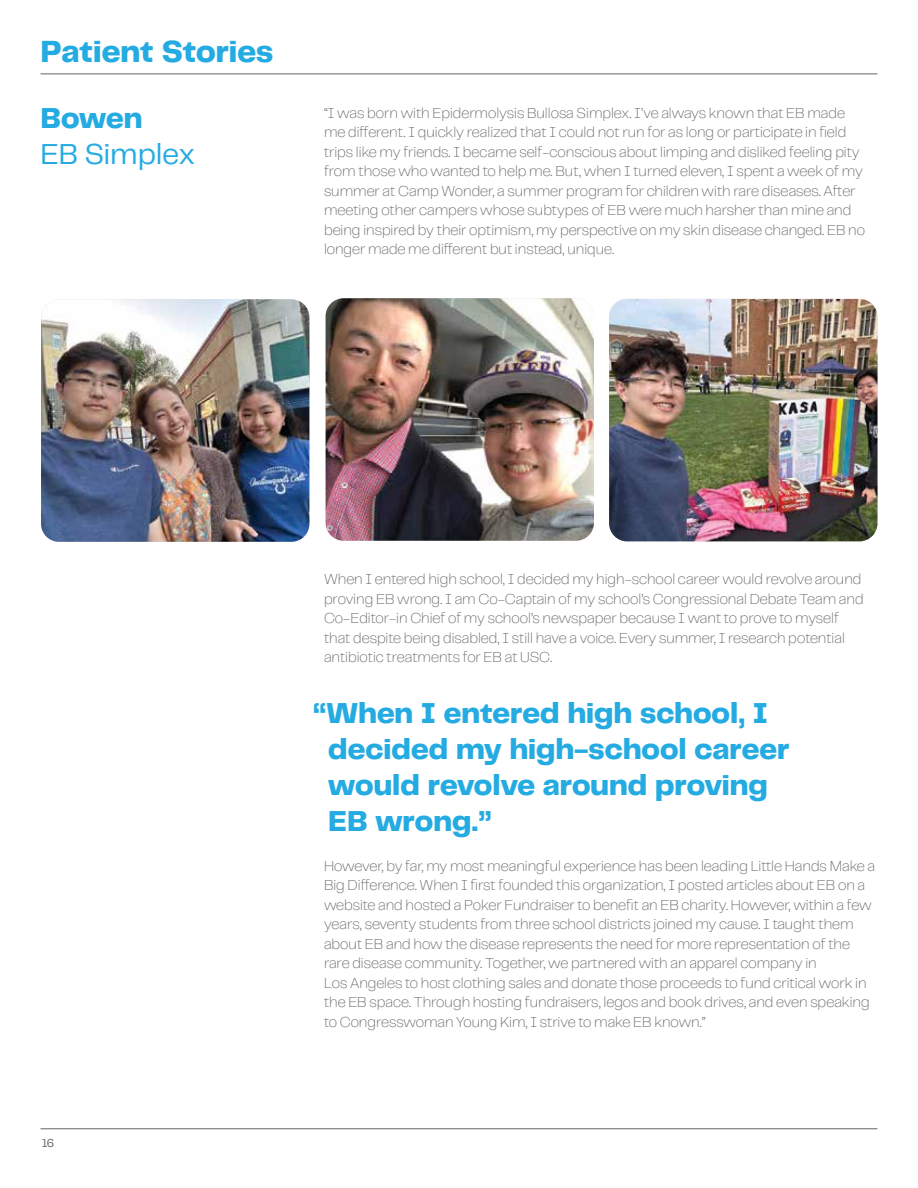
<style>
.page{position:relative;width:918px;height:1188px;background:#fff}
.page>*{position:absolute;margin:0;border:0;box-sizing:border-box;transform-origin:0 0}
.t1{font:800 31.8px "PP Telegraf";color:#24abe2}
.t2{font:800 30px/36px "PP Telegraf";color:#24abe2}
.t3{font:30px "PP Telegraf";color:#24abe2}
.t4{font:200 15px/19.5px "PP Telegraf";color:#65656a}
.t5{font:12px "PP Telegraf";color:#65656a}
</style>
<div class="page">
<hr style="left:40px;top:1129px;width:838px;height:1px;background:#65656a">
<hr style="left:40px;top:74px;width:838px;height:1px;background:#65656a">
<img style="left:326px;top:298px;width:268px;height:243px">
<img style="left:41px;top:299px;width:268px;height:243px">
<img style="left:609px;top:299px;width:269px;height:242px">
<h1 class="t1" style="left:40px;top:29px;width:234px">Patient Stories</h1>
<h2 class="t2" style="left:40px;top:99px;width:103px">Bowen</h2>
<h2 class="t3" style="left:40px;top:134px;width:156px">EB Simplex</h2>
<p class="t4" style="left:324px;top:103px;width:543px">“I was born with Epidermolysis Bullosa Simplex. I’ve always known that EB made me different. I quickly realized that I could not run for as long or participate in field trips like my friends. I became self-conscious about limping and disliked feeling pity from those who wanted to help me. But, when I turned eleven, I spent a week of my summer at Camp Wonder, a summer program for children with rare diseases. After meeting other campers whose subtypes of EB were much harsher than mine and being inspired by their optimism, my perspective on my skin disease changed. EB no longer made me different but instead, unique.</p>
<p class="t5" style="left:42px;top:1135px;width:14px">16</p>
<p class="t4" style="left:324px;top:569px;width:541px">When I entered high school, I decided my high-school career would revolve around proving EB wrong. I am Co-Captain of my school’s Congressional Debate Team and Co-Editor-in Chief of my school’s newspaper because I want to prove to myself that despite being disabled, I still have a voice. Every summer, I research potential antibiotic treatments for EB at USC.</p>
<h2 class="t2" style="left:328px;top:695px;width:463px;text-indent:-15px">“When I entered high school, I decided my high-school career would revolve around proving<br>EB wrong.”</h2>
<p class="t4" style="left:324px;top:856px;width:553px">However, by far, my most meaningful experience has been leading Little Hands Make a Big Difference. When I first founded this organization, I posted articles about EB on a website and hosted a Poker Fundraiser to benefit an EB charity. However, within a few years, seventy students from three school districts joined my cause. I taught them about EB and how the disease represents the need for more representation of the rare disease community. Together, we partnered with an apparel company in<br>Los Angeles to host clothing sales and donate those proceeds to fund critical work in the EB space. Through hosting fundraisers, legos and book drives, and even speaking to Congresswoman Young Kim, I strive to make EB known.”</p>
</div>
